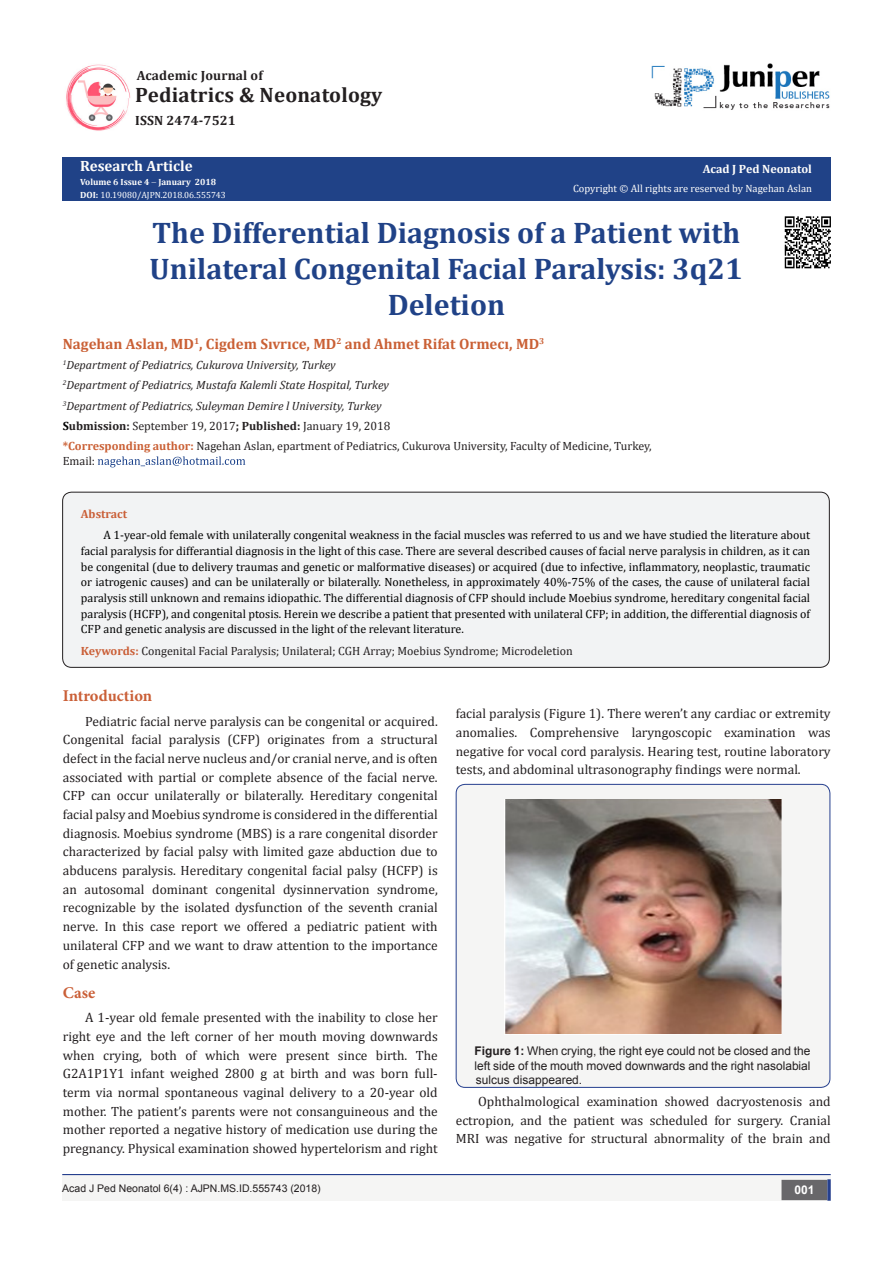
<style>
.page{position:relative;width:893px;height:1263px;background:#fff}
.page>*{position:absolute;margin:0;border:0;box-sizing:border-box;transform-origin:0 0}
.t1{font:700 29.85px "Cambria";color:#204287}
.t2{font:700 20.85px "Cambria";letter-spacing:.01em;color:#231f20}
.t3{font:700 16.5px "Minion Pro";color:#ca5f37}
.t4{font:700 15px "Cambria";color:#ca6035}
.t5{font:700 15px "Cambria";color:#fffefc}
.t6{font:13.5px/18.8px "Cambria";color:#231f20;text-align:justify}
.t7{font:700 13.5px "Cambria";letter-spacing:.01em;color:#231f20}
.t8{font:12px/15.8px "Cambria";color:#000;text-align:justify}
.t9{font:12px/14.4px "Cambria";color:#231f20}
.t10{font:italic 12px "Cambria";color:#231f20}
.t11{font:12px/14.4px "Arial";color:#231f20;text-align:justify}
.t12{font:700 12px "Cambria";color:#fffefc}
.t13{font:700 12px "Cambria";color:#ca5f37}
.t14{font:700 12px "Arial";color:#fff}
.t15{font:10.5px "Cambria";color:#fffefc}
.t16{font:10.5px "Arial";color:#231f20}
.t17{font:9px "Cambria";color:#fff}
.t18{font:700 9px "Cambria";color:#fffefc}
.s1{font-weight:700;color:#fffefc}
.s2{font-weight:700;color:#000}
.s3{font-weight:700}
.s4{font-weight:700;color:#ca6035}
.s5{font-weight:700;color:#ca5f37}
</style>
<div class="page">
<div style="left:62px;top:158px;width:769px;height:43px;background:#204287"></div>
<svg style="left:98px;top:456px;width:147px;height:11px"></svg>
<div style="left:62px;top:1175px;width:441px;height:26px;background:#f5f5f4"></div>
<div style="left:456px;top:784px;width:374px;height:303px;background:#f5f5f4;border-radius:9px"></div>
<div style="left:456px;top:784px;width:374px;height:304px;border:1px solid #253f8e;border-radius:9px"></div>
<img style="left:504px;top:800px;width:278px;height:234px">
<img style="left:66px;top:64px;width:65px;height:67px">
<img style="left:651px;top:63px;width:179px;height:47px">
<div style="left:496px;top:1175px;width:334px;height:26px;background:#f5f5f4"></div>
<div style="left:782px;top:1180px;width:45px;height:19px;background:#68676a"></div>
<div style="left:781px;top:1180px;width:46px;height:20px;border:2px solid #68676a"></div>
<svg style="left:827px;top:1179px;width:4px;height:22px"></svg>
<hr style="left:62px;top:1174px;width:769px;height:1px;background:#253f8e">
<div style="left:63px;top:492px;width:766px;height:175px;background:#f2f3f4;border-radius:9px"></div>
<div style="left:62px;top:492px;width:768px;height:176px;border:1px solid #231f20;border-radius:9px"></div>
<img style="left:784px;top:216px;width:47px;height:53px">
<p class="t7" style="left:137px;top:66px;width:128px">Academic Journal of</p>
<p class="t2" style="left:135px;top:81px;width:249px">Pediatrics &amp; Neonatology</p>
<p class="t7" style="left:135px;top:111px;width:102px">ISSN 2474-7521</p>
<p class="t5" style="left:80px;top:156px;width:114px">Research Article</p>
<p class="t18" style="left:80px;top:176px;width:137px">Volume 6 Issue 4 January 2018</p>
<p class="t17" style="left:80px;top:189px;width:147px"><span class="s1">DOI:</span> 10.19080/AJPN.2018.06.555743</p>
<p class="t12" style="left:703px;top:161px;width:111px">Acad J Ped Neonatol</p>
<p class="t15" style="left:573px;top:182px;width:240px">Copyright © All rights are reserved by Nagehan Aslan</p>
<p class="t1" style="left:152px;top:212px;width:590px">The Differential Diagnosis of a Patient with</p>
<p class="t1" style="left:150px;top:248px;width:595px">Unilateral Congenital Facial Paralysis: 3q21</p>
<p class="t1" style="left:388px;top:284px;width:119px">Deletion</p>
<p class="t4" style="left:63px;top:333px;width:483px">Nagehan Aslan, MD<sup>1</sup>, Cigdem Sıvrıce, MD<sup>2</sup> and Ahmet Rifat Ormecı, MD<sup>3</sup></p>
<p class="t10" style="left:63px;top:356px;width:275px"><sup>1</sup>Department of Pediatrics, Cukurova University, Turkey</p>
<p class="t10" style="left:63px;top:377px;width:328px"><sup>2</sup>Department of Pediatrics, Mustafa Kalemli State Hospital, Turkey</p>
<p class="t10" style="left:63px;top:397px;width:320px"><sup>3</sup>Department of Pediatrics, Suleyman Demire l University, Turkey</p>
<p class="t9" style="left:63px;top:419px;width:329px"><span class="s2">S</span><span class="s3">ubmission:</span> September 19, 2017<span class="s3">; Published:</span> January 19, 2018</p>
<p class="t9" style="left:63px;top:439px;width:590px"><span class="s4">*Corresponding author:</span> Nagehan Aslan, epartment of Pediatrics, Cukurova University, Faculty of Medicine, Turkey,<br>Email:</p>
<p class="t13" style="left:81px;top:505px;width:48px">Abstract</p>
<p class="t8" style="left:81px;top:527px;width:731px;text-indent:22px">A 1-year-old female with unilaterally congenital weakness in the facial muscles was referred to us and we have studied the literature about facial paralysis for differantial diagnosis in the light of this case. There are several described causes of facial nerve paralysis in children, as it can be congenital (due to delivery traumas and genetic or malformative diseases) or acquired (due to infective, inflammatory, neoplastic, traumatic or iatrogenic causes) and can be unilaterally or bilaterally. Nonetheless, in approximately 40%-75% of the cases, the cause of unilateral facial paralysis still unknown and remains idiopathic. The differential diagnosis of CFP should include Moebius syndrome, hereditary congenital facial paralysis (HCFP), and congenital ptosis. Herein we describe a patient that presented with unilateral CFP; in addition, the differential diagnosis of CFP and genetic analysis are discussed in the light of the relevant literature.</p>
<p class="t9" style="left:81px;top:644px;width:493px"><span class="s5">Keywords:</span> Congenital Facial Paralysis; Unilateral; CGH Array; Moebius Syndrome; Microdeletion</p>
<p class="t3" style="left:63px;top:684px;width:91px">Introduction</p>
<p class="t6" style="left:63px;top:712px;width:376px;text-indent:22px">Pediatric facial nerve paralysis can be congenital or acquired.<br>Congenital facial paralysis (CFP) originates from a structural defect in the facial nerve nucleus and/or cranial nerve, and is often associated with partial or complete absence of the facial nerve.<br>CFP can occur unilaterally or bilaterally. Hereditary congenital facial palsy and Moebius syndrome is considered in the differential diagnosis. Moebius syndrome (MBS) is a rare congenital disorder characterized by facial palsy with limited gaze abduction due to abducens paralysis. Hereditary congenital facial palsy (HCFP) is an autosomal dominant congenital dysinnervation syndrome, recognizable by the isolated dysfunction of the seventh cranial nerve. In this case report we offered a pediatric patient with unilateral CFP and we want to draw attention to the importance of genetic analysis.</p>
<p class="t3" style="left:63px;top:981px;width:34px">Case</p>
<p class="t6" style="left:63px;top:1008px;width:376px;text-indent:22px">A 1-year old female presented with the inability to close her right eye and the left corner of her mouth moving downwards when crying, both of which were present since birth. The G2A1P1Y1 infant weighed 2800 g at birth and was born full&shy;term via normal spontaneous vaginal delivery to a 20-year old mother. The patient’s parents were not consanguineous and the mother reported a negative history of medication use during the pregnancy. Physical examination showed hypertelorism and right</p>
<p class="t16" style="left:62px;top:1181px;width:260px">Acad J Ped Neonatol 6(4) : AJPN.MS.ID.555743 (2018)</p>
<p class="t6" style="left:456px;top:704px;width:376px">facial paralysis (Figure 1). There weren’t any cardiac or extremity anomalies. Comprehensive laryngoscopic examination was negative for vocal cord paralysis. Hearing test, routine laboratory tests, and abdominal ultrasonography findings were normal.</p>
<p class="t11" style="left:474px;top:1044px;width:338px"><span class="s3">Figure 1:</span> When crying, the right eye could not be closed and the left side of the mouth moved downwards and the right nasolabial sulcus disappeared.</p>
<p class="t6" style="left:456px;top:1092px;width:376px;text-indent:22px">Ophthalmological examination showed dacryostenosis and ectropion, and the patient was scheduled for surgery. Cranial MRI was negative for structural abnormality of the brain and</p>
<p class="t14" style="left:794px;top:1182px;width:22px">001</p>
</div>
